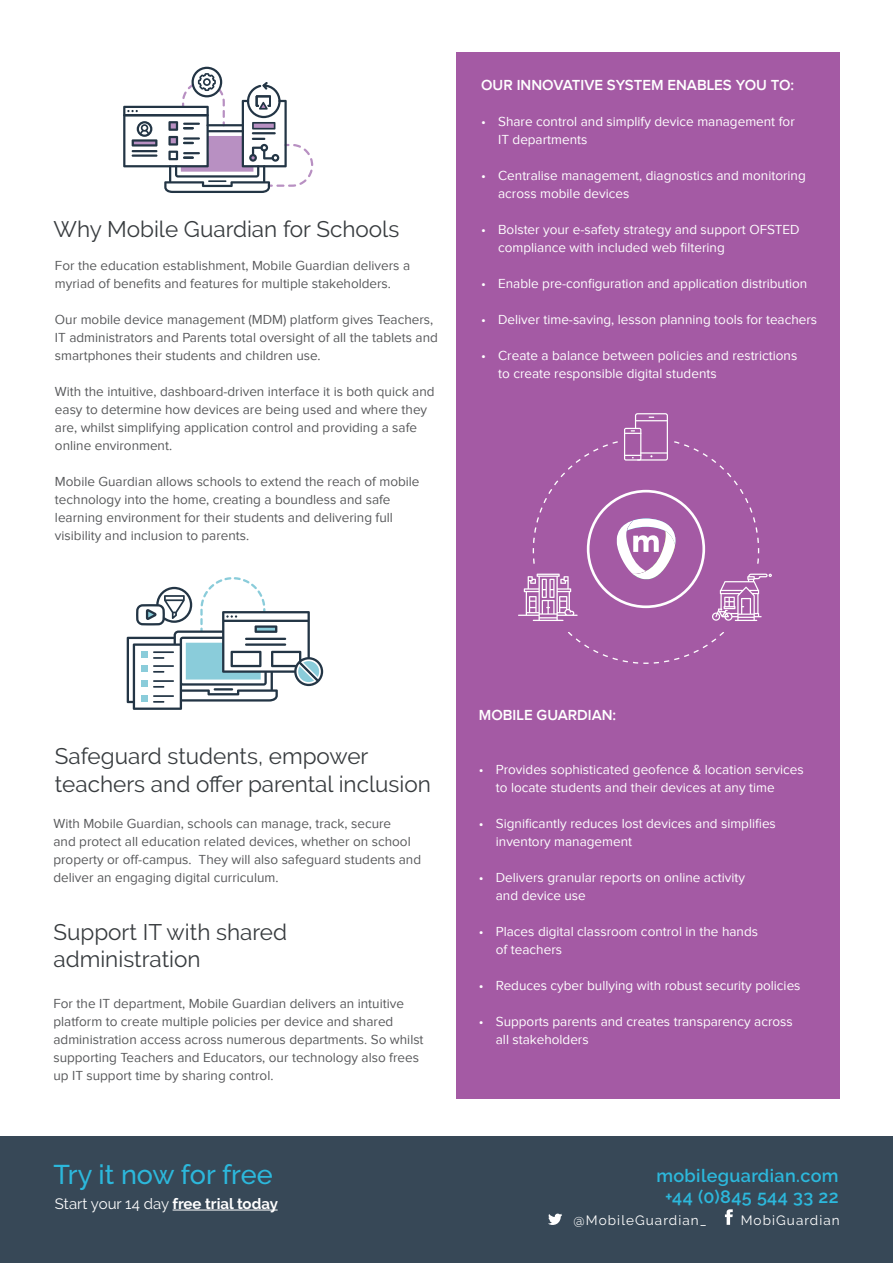
<style>
.page{position:relative;width:893px;height:1263px;background:#fff}
.page>*{position:absolute;margin:0;border:0;box-sizing:border-box;transform-origin:0 0}
.t1{font:500 27px "Raleway";color:#2cb8dc}
.t2{font:22.5px/28.2px "Raleway";color:#383c3f}
.t3{font:600 18px "Raleway";letter-spacing:.02em;color:#2cb8dc}
.t4{font:600 15px "Proxima Nova";color:#fff}
.t5{font:15px "Raleway";color:#fff}
.t6{font:13.5px/18px "Proxima Nova";color:#57585a}
.t7{font:13.5px/18px "Proxima Nova";color:#fff}
.t8{font:13.5px "Raleway";letter-spacing:.08em;color:#fff}
.s1{font-weight:700}
</style>
<div class="page">
<div style="left:0;top:1136px;width:893px;height:127px;background:#374857"></div>
<div style="left:457px;top:52px;width:383px;height:1046px;background:#a45aa4"></div>
<hr style="left:173px;top:1210px;width:105px;height:1px;background:#fff">
<svg style="left:548px;top:1213px;width:14px;height:12px"></svg>
<svg style="left:725px;top:1209px;width:8px;height:16px"></svg>
<svg style="left:123px;top:67px;width:190px;height:126px"></svg>
<svg style="left:127px;top:577px;width:196px;height:133px"></svg>
<svg style="left:518px;top:413px;width:254px;height:251px"></svg>
<p class="t2" style="left:53px;top:214px;width:347px">Why Mobile Guardian for Schools</p>
<p class="t6" style="left:55px;top:256px;width:357px">For the education establishment, Mobile Guardian delivers a myriad of benefits and features for multiple stakeholders.</p>
<p class="t6" style="left:55px;top:310px;width:384px">Our mobile device management (MDM) platform gives Teachers,<br>IT administrators and Parents total oversight of all the tablets and smartphones their students and children use.</p>
<p class="t6" style="left:55px;top:382px;width:381px">With the intuitive, dashboard-driven interface it is both quick and easy to determine how devices are being used and where they are, whilst simplifying application control and providing a safe online environment.</p>
<p class="t6" style="left:55px;top:472px;width:366px">Mobile Guardian allows schools to extend the reach of mobile technology into the home, creating a boundless and safe learning environment for their students and delivering full visibility and inclusion to parents.</p>
<p class="t4" style="left:481px;top:77px;width:314px">OUR INNOVATIVE SYSTEM ENABLES YOU TO:</p>
<p class="t7" style="left:498px;top:112px;width:298px;text-indent:-17px">• Share control and simplify device management for<br>IT departments</p>
<p class="t7" style="left:498px;top:166px;width:309px;text-indent:-17px">• Centralise management, diagnostics and monitoring across mobile devices</p>
<p class="t7" style="left:498px;top:220px;width:303px;text-indent:-17px">• Bolster your e-safety strategy and support OFSTED compliance with included web filtering</p>
<p class="t7" style="left:481px;top:274px;width:328px">• Enable pre-configuration and application distribution</p>
<p class="t7" style="left:481px;top:310px;width:338px">• Deliver time-saving, lesson planning tools for teachers</p>
<p class="t7" style="left:498px;top:346px;width:301px;text-indent:-17px">• Create a balance between policies and restrictions to create responsible digital students</p>
<p class="t2" style="left:55px;top:742px;width:377px">Safeguard students, empower teachers and offer parental inclusion</p>
<p class="t6" style="left:53px;top:814px;width:369px">With Mobile Guardian, schools can manage, track, secure<br>and protect all education related devices, whether on school property or off-campus. They will also safeguard students and deliver an engaging digital curriculum.</p>
<p class="t2" style="left:53px;top:918px;width:235px;line-height:27px">Support IT with shared administration</p>
<p class="t6" style="left:53px;top:994px;width:372px">For the IT department, Mobile Guardian delivers an intuitive platform to create multiple policies per device and shared administration access across numerous departments. So whilst supporting Teachers and Educators, our technology also frees up IT support time by sharing control.</p>
<p class="t1" style="left:53px;top:1159px;width:221px">Try it now for free</p>
<p class="t5" style="left:55px;top:1195px;width:225px">Start your 14 day <span class="s1">free trial today</span></p>
<p class="t4" style="left:479px;top:707px;width:139px">MOBILE GUARDIAN:</p>
<p class="t7" style="left:496px;top:760px;width:309px;text-indent:-17px">• Provides sophisticated geofence &amp; location services to locate students and their devices at any time</p>
<p class="t7" style="left:496px;top:814px;width:281px;text-indent:-17px">• Significantly reduces lost devices and simplifies inventory management</p>
<p class="t7" style="left:496px;top:868px;width:251px;text-indent:-17px">• Delivers granular reports on online activity and device use</p>
<p class="t7" style="left:496px;top:922px;width:264px;text-indent:-17px">• Places digital classroom control in the hands of teachers</p>
<p class="t7" style="left:479px;top:976px;width:323px">• Reduces cyber bullying with robust security policies</p>
<p class="t7" style="left:496px;top:1012px;width:298px;text-indent:-17px">• Supports parents and creates transparency across all stakeholders</p>
<p class="t3" style="left:656px;top:1165px;width:184px">mobileguardian.com</p>
<p class="t8" style="left:574px;top:1212px;width:135px">@MobileGuardian_</p>
<p class="t8" style="left:741px;top:1212px;width:100px">MobiGuardian</p>
<p class="t3" style="left:665px;top:1186px;width:175px">+44 (0)845 544 33 22</p>
</div>
